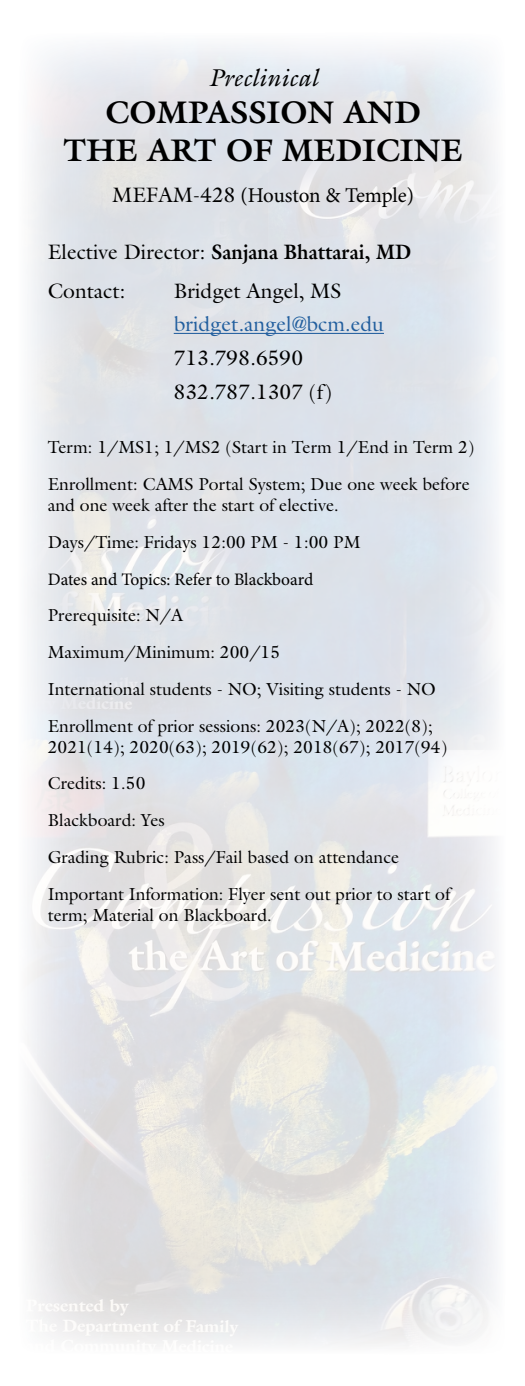
<style>
.page{position:relative;width:525px;height:1386px;background:#fff}
.page>*{position:absolute;margin:0;border:0;box-sizing:border-box;transform-origin:0 0}
.t1{font:700 31.5px/37.8px "Galliard Pro";color:#000;text-align:center}
.t2{font:italic 24.5px "Galliard Pro";color:#000}
.t3{font:21px/39.4px "Galliard Pro";color:#000}
.t4{font:21px "Minion Pro";letter-spacing:-.005em;color:#000}
.t5{font:21px "Galliard Pro";color:#215e9e}
.t6{font:17.5px/36.8px "Galliard Pro";color:#000}
.t7{font:17.5px "Minion Pro";letter-spacing:-.005em;color:#000}
.s1{font-family:"Galliard Pro"}
.s2{font-weight:700}
</style>
<div class="page">
<img style="left:29px;top:44px;width:468px;height:1302px">
<hr style="left:174px;top:333px;width:210px;height:1px;background:#215e9e">
<h2 class="t2" style="left:208px;top:62px;width:111px">Preclinical</h2>
<h1 class="t1" style="left:63px;top:93px;width:401px">COMPASSION AND<br>THE ART OF MEDICINE</h1>
<p class="t4" style="left:112px;top:181px;width:303px"><span class="s1">MEFAM-428</span> (Houston &amp; Temple)</p>
<p class="t3" style="left:48px;top:232px;width:365px">Elective Director: <span class="s2">Sanjana Bhattarai, MD<br></span>Contact:</p>
<p class="t3" style="left:174px;top:271px;width:169px">Bridget Angel, MS</p>
<p class="t5" style="left:174px;top:310px;width:212px">bridget.angel@bcm.edu</p>
<p class="t3" style="left:174px;top:341px;width:160px;line-height:33.9px">713.798.6590<br>832.787.1307 (f)</p>
<p class="t6" style="left:48px;top:429px;width:428px">Term: 1/MS1; 1/MS2 (Start in Term 1/End in Term 2)<br>Enrollment: CAMS Portal System; Due one week before</p>
<p class="t6" style="left:48px;top:486px;width:314px">and one week after the start of elective.<br>Days/Time: Fridays 12:00 PM - 1:00 PM</p>
<p class="t7" style="left:48px;top:567px;width:267px">Dates and Topics: Refer to Blackboard</p>
<p class="t6" style="left:48px;top:597px;width:390px">Prerequisite: N/A<br>Maximum/Minimum: 200/15<br>International students - NO; Visiting students - NO Enrollment of prior sessions: 2023(N/A); 2022(8);</p>
<p class="t6" style="left:48px;top:728px;width:404px">2021(14); 2020(63); 2019(62); 2018(67); 2017(94)<br>Credits: 1.50<br>Blackboard: Yes<br>Grading Rubric: Pass/Fail based on attendance Important Information: Flyer sent out prior to start of</p>
<p class="t6" style="left:48px;top:896px;width:226px">term; Material on Blackboard.</p>
</div>
